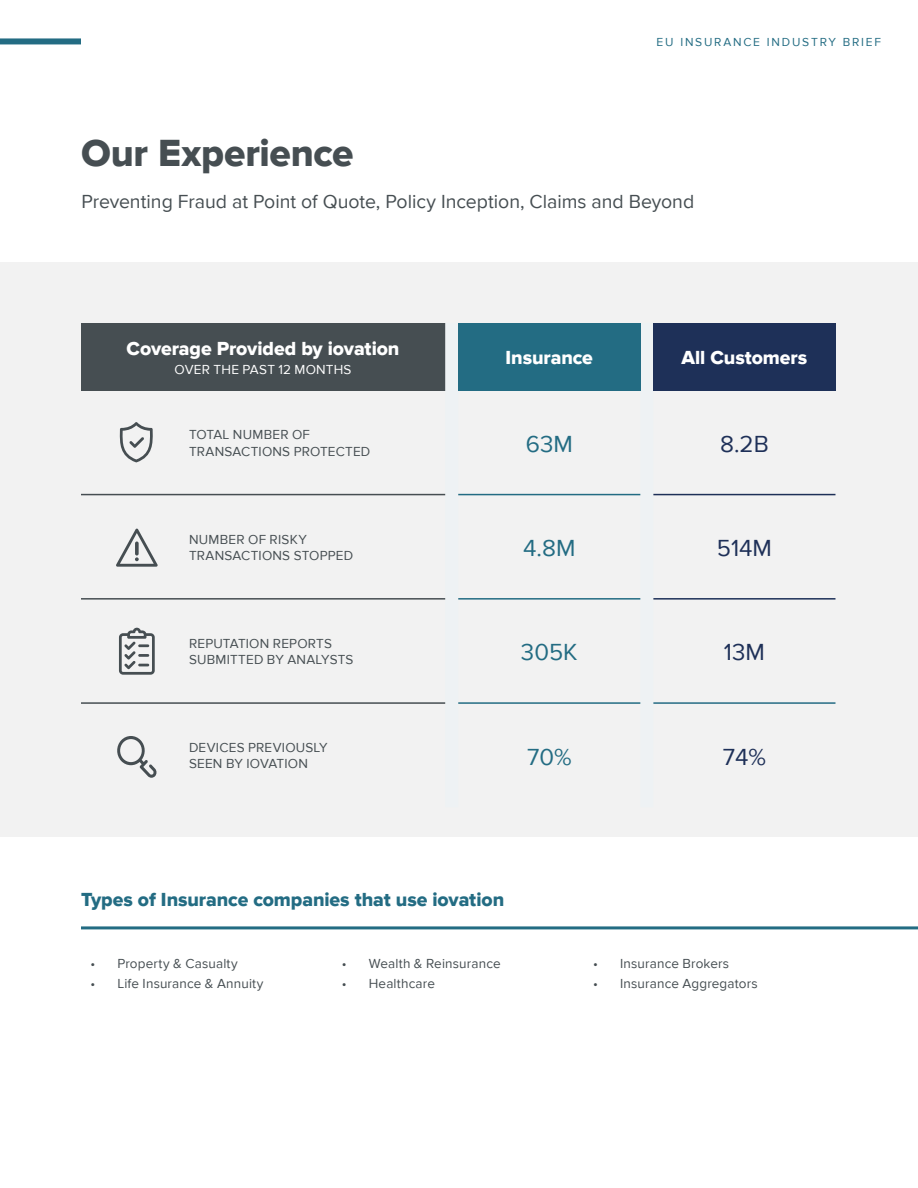
<style>
.page{position:relative;width:918px;height:1188px;background:#fff}
.page>*{position:absolute;margin:0;border:0;box-sizing:border-box;transform-origin:0 0}
.t1{font:39px "Proxima Nova Extrabld";letter-spacing:-.005em;color:#464e52}
.t2{font:24px "Proxima Nova";color:#236c83}
.t3{font:24px "Proxima Nova";color:#1e3058}
.t4{font:19.5px "Proxima Nova";color:#464e52}
.t5{font:19.5px "Proxima Nova Extrabld";letter-spacing:-.005em;color:#fff}
.t6{font:19.5px "Proxima Nova Extrabld";letter-spacing:-.005em;color:#236c83}
.t7{font:13.5px/16.2px "Proxima Nova";letter-spacing:.015em;color:#464e52}
.t8{font:13.5px "Proxima Nova";letter-spacing:.015em;color:#fff}
.t9{font:12px "Proxima Nova";letter-spacing:.15em;color:#236c83}
</style>
<div class="page">
<div style="left:0;top:38px;width:81px;height:6px;background:#236c83"></div>
<div style="left:0;top:262px;width:918px;height:575px;background:#f2f2f2"></div>
<div style="left:81px;top:323px;width:364px;height:67px;background:#464e52"></div>
<svg style="left:445px;top:323px;width:196px;height:381px"></svg>
<div style="left:458px;top:323px;width:182px;height:67px;background:#236c83"></div>
<div style="left:653px;top:323px;width:183px;height:67px;background:#1e3058"></div>
<hr style="left:81px;top:494px;width:364px;height:1px;background:#464e52">
<hr style="left:81px;top:598px;width:364px;height:2px;background:#464e52">
<hr style="left:81px;top:702px;width:364px;height:2px;background:#464e52">
<hr style="left:653px;top:702px;width:182px;height:2px;background:#256b84">
<hr style="left:458px;top:494px;width:182px;height:1px;background:#236c83">
<hr style="left:458px;top:598px;width:182px;height:2px;background:#236c83">
<hr style="left:458px;top:702px;width:182px;height:2px;background:#236c83">
<hr style="left:653px;top:494px;width:182px;height:1px;background:#1e3058">
<hr style="left:653px;top:598px;width:182px;height:2px;background:#1e3058">
<svg style="left:120px;top:422px;width:33px;height:40px"></svg>
<svg style="left:117px;top:736px;width:40px;height:42px"></svg>
<svg style="left:119px;top:628px;width:36px;height:47px"></svg>
<svg style="left:116px;top:529px;width:42px;height:38px"></svg>
<hr style="left:81px;top:926px;width:837px;height:3px;background:#236c83">
<p class="t1" style="left:81px;top:130px;width:274px">Our Experience</p>
<p class="t9" style="left:657px;top:35px;width:226px">EU INSURANCE INDUSTRY BRIEF</p>
<p class="t4" style="left:81px;top:191px;width:614px">Preventing Fraud at Point of Quote, Policy Inception, Claims and Beyond</p>
<p class="t5" style="left:127px;top:337px;width:274px">Coverage Provided by iovation</p>
<p class="t8" style="left:175px;top:362px;width:178px">OVER THE PAST 12 MONTHS</p>
<p class="t5" style="left:506px;top:347px;width:89px">Insurance</p>
<p class="t5" style="left:682px;top:347px;width:127px">All Customers</p>
<p class="t7" style="left:189px;top:427px;width:183px">TOTAL NUMBER OF<br>TRANSACTIONS PROTECTED</p>
<p class="t2" style="left:526px;top:430px;width:48px">63M</p>
<p class="t3" style="left:720px;top:430px;width:50px">8.2B</p>
<p class="t7" style="left:189px;top:531px;width:166px">NUMBER OF RISKY<br>TRANSACTIONS STOPPED</p>
<p class="t2" style="left:523px;top:534px;width:54px">4.8M</p>
<p class="t3" style="left:717px;top:534px;width:57px">514M</p>
<p class="t7" style="left:189px;top:635px;width:166px">REPUTATION REPORTS<br>SUBMITTED BY ANALYSTS</p>
<p class="t2" style="left:521px;top:639px;width:58px">305K</p>
<p class="t3" style="left:724px;top:639px;width:42px">13M</p>
<p class="t7" style="left:189px;top:740px;width:140px">DEVICES PREVIOUSLY<br>SEEN BY IOVATION</p>
<p class="t2" style="left:527px;top:743px;width:46px">70%</p>
<p class="t3" style="left:723px;top:743px;width:45px">74%</p>
<p class="t6" style="left:81px;top:888px;width:425px">Types of Insurance companies that use iovation</p>
<p class="t7" style="left:90px;top:955px;width:149px">• Property &amp; Casualty</p>
<p class="t7" style="left:90px;top:976px;width:174px">• Life Insurance &amp; Annuity</p>
<p class="t7" style="left:342px;top:955px;width:160px">• Wealth &amp; Reinsurance</p>
<p class="t7" style="left:342px;top:976px;width:95px">• Healthcare</p>
<p class="t7" style="left:593px;top:955px;width:138px">• Insurance Brokers</p>
<p class="t7" style="left:593px;top:976px;width:166px">• Insurance Aggregators</p>
</div>
